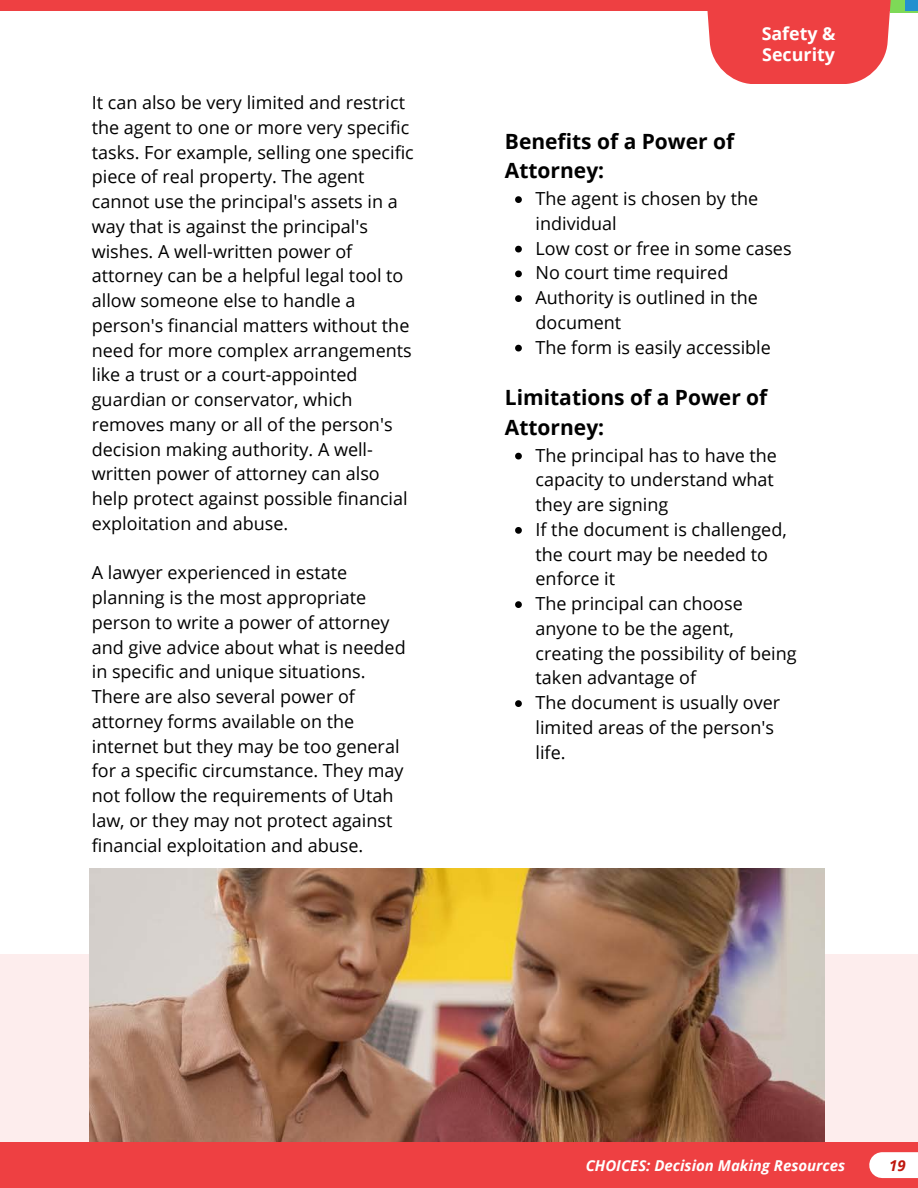
<style>
.page{position:relative;width:918px;height:1188px;background:#fff}
.page>*{position:absolute;margin:0;border:0;box-sizing:border-box;transform-origin:0 0}
.t1{font:700 21px/29.2px "Open Sans";color:#000}
.t2{font:18px/24.8px "Open Sans";color:#000}
.t3{font:700 17.85px/21.3px "Open Sans";color:#fff}
.t4{font:italic 700 15px "Open Sans";color:#fff}
.t5{font:italic 700 15px "Open Sans";color:#bf170c}
</style>
<div class="page">
<div style="left:0;top:954px;width:918px;height:234px;background:#fde9e9"></div>
<img style="left:90px;top:868px;width:734px;height:274px">
<div style="left:0;top:1142px;width:918px;height:46px;background:#ee4042"></div>
<div style="left:882px;top:1152px;width:36px;height:26px;background:#fff"></div>
<div style="left:0;top:0;width:918px;height:11px;background:#ee4042"></div>
<div style="left:891px;top:0;width:27px;height:13px;background:#7ed957"></div>
<div style="left:906px;top:0;width:12px;height:11px;background:#2390cf"></div>
<div style="left:702px;top:0;width:193px;height:84px;background:#ee4042"></div>
<svg style="left:515px;top:196px;width:7px;height:7px"></svg>
<svg style="left:515px;top:246px;width:7px;height:6px"></svg>
<svg style="left:515px;top:270px;width:7px;height:7px"></svg>
<svg style="left:515px;top:295px;width:7px;height:7px"></svg>
<svg style="left:515px;top:345px;width:7px;height:6px"></svg>
<svg style="left:515px;top:453px;width:7px;height:6px"></svg>
<svg style="left:515px;top:527px;width:7px;height:7px"></svg>
<svg style="left:515px;top:601px;width:7px;height:7px"></svg>
<svg style="left:515px;top:700px;width:7px;height:7px"></svg>
<p class="t2" style="left:92px;top:90px;width:324px">It can also be very limited and restrict the agent to one or more very specific tasks. For example, selling one specific piece of real property. The agent cannot use the principal's assets in a way that is against the principal's wishes. A well-written power of attorney can be a helpful legal tool to allow someone else to handle a person's financial matters without the need for more complex arrangements like a trust or a court-appointed guardian or conservator, which removes many or all of the person's decision making authority. A well&shy;written power of attorney can also help protect against possible financial exploitation and abuse.</p>
<p class="t2" style="left:92px;top:560px;width:315px">A lawyer experienced in estate planning is the most appropriate person to write a power of attorney and give advice about what is needed in specific and unique situations.<br>There are also several power of attorney forms available on the internet but they may be too general for a specific circumstance. They may not follow the requirements of Utah law, or they may not protect against financial exploitation and abuse.</p>
<p class="t1" style="left:505px;top:126px;width:231px">Benefits of a Power of<br>Attorney:</p>
<p class="t3" style="left:762px;top:22px;width:75px">Safety &amp;<br>Security</p>
<p class="t2" style="left:536px;top:186px;width:258px">The agent is chosen by the individual<br>Low cost or free in some cases<br>No court time required<br>Authority is outlined in the document<br>The form is easily accessible</p>
<p class="t1" style="left:505px;top:383px;width:264px">Limitations of a Power of<br>Attorney:</p>
<p class="t2" style="left:536px;top:442px;width:263px">The principal has to have the capacity to understand what they are signing<br>If the document is challenged, the court may be needed to enforce it<br>The principal can choose anyone to be the agent, creating the possibility of being taken advantage of<br>The document is usually over limited areas of the person's life.</p>
<p class="t4" style="left:586px;top:1155px;width:261px">CHOICES: Decision Making Resources</p>
<p class="t5" style="left:889px;top:1155px;width:18px">19</p>
</div>
